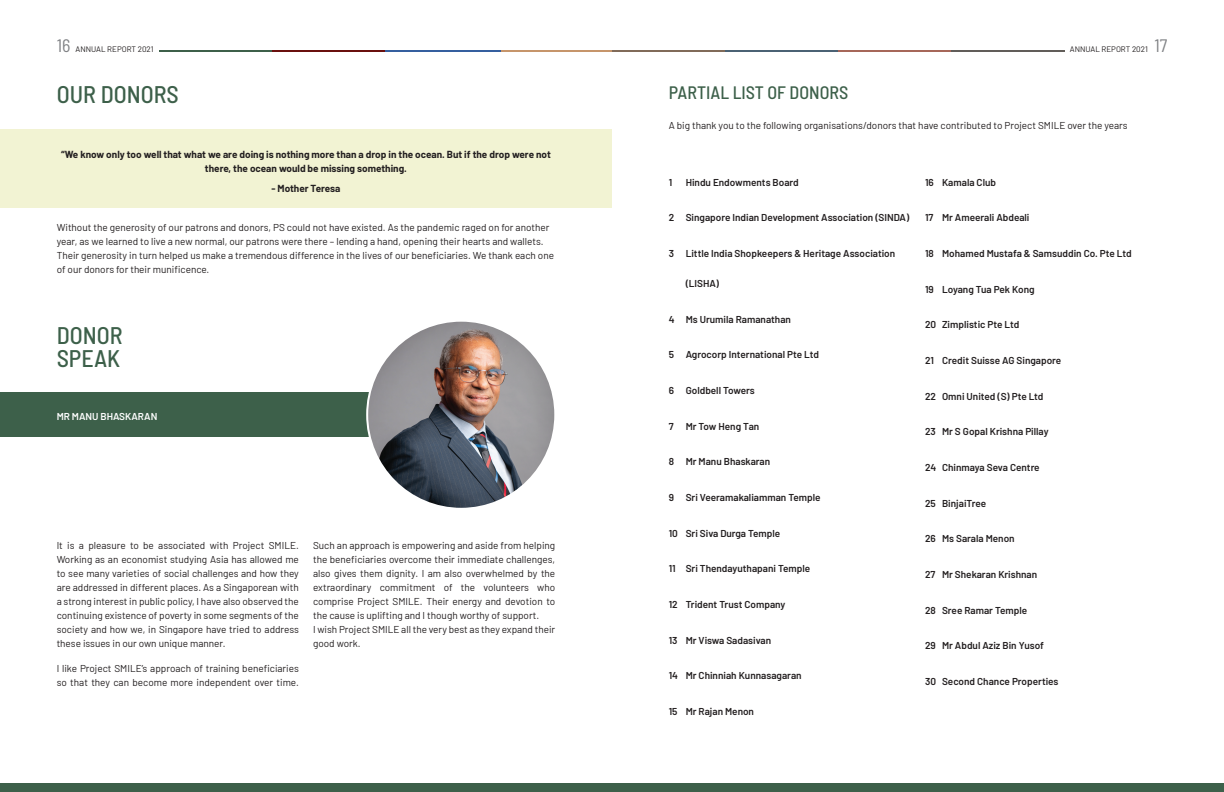
<style>
.page{position:relative;width:1224px;height:792px;background:#fff}
.page>*{position:absolute;margin:0;border:0;box-sizing:border-box;transform-origin:0 0}
.t1{font:500 semi-condensed 24px/23px "Barlow";color:#3d604a}
.t2{font:500 semi-condensed 18px "Barlow";color:#3d604a}
.t3{font:semi-condensed 18px "Barlow";color:#808285}
.t4{font:10px/14px "Barlow";color:#231f20}
.t5{font:600 10px "Barlow";color:#231f20}
.t6{font:700 10px/14px "Barlow";color:#231f20;text-align:center}
.t7{font:600 10px "Barlow";color:#fff}
.t8{font:8px "Barlow";color:#231f20}
</style>
<div class="page">
<hr style="left:159px;top:50px;width:113px;height:2px;background:#3d604a">
<hr style="left:272px;top:50px;width:114px;height:2px;background:#6a100e">
<hr style="left:501px;top:50px;width:111px;height:2px;background:#c6956b">
<hr style="left:386px;top:50px;width:115px;height:2px;background:#355f9f">
<hr style="left:612px;top:50px;width:113px;height:2px;background:#816b59">
<hr style="left:725px;top:50px;width:113px;height:2px;background:#4b6274">
<hr style="left:838px;top:50px;width:114px;height:2px;background:#a66759">
<hr style="left:952px;top:50px;width:113px;height:2px;background:#615d59">
<div style="left:0;top:129px;width:612px;height:79px;background:#f2f3d3"></div>
<div style="left:0;top:393px;width:402px;height:44px;background:#3d604a"></div>
<img style="left:367px;top:321px;width:188px;height:188px;border-radius:94px">
<div style="left:0;top:783px;width:1224px;height:9px;background:#3d604a"></div>
<h2 class="t3" style="left:57px;top:34px;width:15px">16</h2>
<p class="t8" style="left:76px;top:43px;width:79px">ANNUAL REPORT 2021</p>
<p class="t8" style="left:1070px;top:43px;width:79px">ANNUAL REPORT 2021</p>
<h2 class="t3" style="left:1154px;top:34px;width:14px">17</h2>
<h1 class="t1" style="left:57px;top:82px;width:124px">OUR DONORS</h1>
<h2 class="t2" style="left:669px;top:81px;width:181px">PARTIAL LIST OF DONORS</h2>
<p class="t6" style="left:61px;top:147px;width:491px">“We know only too well that what we are doing is nothing more than a drop in the ocean. But if the drop were not there, the ocean would be missing something.</p>
<p class="t6" style="left:271px;top:181px;width:71px">- Mother Teresa</p>
<p class="t4" style="left:57px;top:220px;width:499px">Without the generosity of our patrons and donors, PS could not have existed. As the pandemic raged on for another year, as we learned to live a new normal, our patrons were there – lending a hand, opening their hearts and wallets.<br>Their generosity in turn helped us make a tremendous difference in the lives of our beneficiaries. We thank each one of our donors for their munificence.</p>
<h1 class="t1" style="left:57px;top:323px;width:67px">DONOR<br>SPEAK</h1>
<p class="t7" style="left:57px;top:409px;width:102px">MR MANU BHASKARAN</p>
<p class="t4" style="left:57px;top:537px;width:244px;text-align:justify">It is a pleasure to be associated with Project SMILE.<br>Working as an economist studying Asia has allowed me to see many varieties of social challenges and how they are addressed in different places. As a Singaporean with a strong interest in public policy, I have also observed the continuing existence of poverty in some segments of the society and how we, in Singapore have tried to address these issues in our own unique manner.</p>
<p class="t4" style="left:57px;top:661px;width:244px">I like Project SMILE’s approach of training beneficiaries so that they can become more independent over time.</p>
<p class="t4" style="left:313px;top:537px;width:244px">Such an approach is empowering and aside from helping the beneficiaries overcome their immediate challenges, also gives them dignity. I am also overwhelmed by the extraordinary commitment of the volunteers who comprise Project SMILE. Their energy and devotion to the cause is uplifting and I though worthy of support.<br>I wish Project SMILE all the very best as they expand their good work.</p>
<p class="t4" style="left:669px;top:117px;width:461px">A big thank you to the following organisations/donors that have contributed to Project SMILE over the years</p>
<p class="t5" style="left:669px;top:175px;width:5px">1</p>
<p class="t5" style="left:686px;top:175px;width:115px">Hindu Endowments Board</p>
<p class="t5" style="left:669px;top:210px;width:242px">2 Singapore Indian Development Association (SINDA)</p>
<p class="t5" style="left:669px;top:246px;width:228px">3 Little India Shopkeepers &amp; Heritage Association</p>
<p class="t5" style="left:686px;top:276px;width:35px">(LISHA)</p>
<p class="t5" style="left:669px;top:312px;width:124px">4 Ms Urumila Ramanathan</p>
<p class="t5" style="left:669px;top:347px;width:152px">5 Agrocorp International Pte Ltd</p>
<p class="t5" style="left:669px;top:383px;width:88px">6 Goldbell Towers</p>
<p class="t5" style="left:669px;top:419px;width:92px">7 Mr Tow Heng Tan</p>
<p class="t5" style="left:669px;top:454px;width:103px">8 Mr Manu Bhaskaran</p>
<p class="t5" style="left:669px;top:490px;width:153px">9 Sri Veeramakaliamman Temple</p>
<p class="t5" style="left:669px;top:526px;width:113px">10 Sri Siva Durga Temple</p>
<p class="t5" style="left:669px;top:562px;width:143px">11 Sri Thendayuthapani Temple</p>
<p class="t5" style="left:669px;top:597px;width:118px">12 Trident Trust Company</p>
<p class="t5" style="left:669px;top:633px;width:104px">13 Mr Viswa Sadasivan</p>
<p class="t5" style="left:669px;top:669px;width:135px">14 Mr Chinniah Kunnasagaran</p>
<p class="t5" style="left:669px;top:704px;width:87px">15 Mr Rajan Menon</p>
<p class="t5" style="left:925px;top:175px;width:73px">16 Kamala Club</p>
<p class="t5" style="left:925px;top:210px;width:106px">17 Mr Ameerali Abdeali</p>
<p class="t5" style="left:925px;top:246px;width:208px">18 Mohamed Mustafa &amp; Samsuddin Co. Pte Ltd</p>
<p class="t5" style="left:925px;top:282px;width:111px">19 Loyang Tua Pek Kong</p>
<p class="t5" style="left:925px;top:317px;width:96px">20 Zimplistic Pte Ltd</p>
<p class="t5" style="left:925px;top:353px;width:138px">21 Credit Suisse AG Singapore</p>
<p class="t5" style="left:925px;top:389px;width:120px">22 Omni United (S) Pte Ltd</p>
<p class="t5" style="left:925px;top:425px;width:125px">23 Mr S Gopal Krishna Pillay</p>
<p class="t5" style="left:925px;top:460px;width:116px">24 Chinmaya Seva Centre</p>
<p class="t5" style="left:925px;top:496px;width:63px">25 BinjaiTree</p>
<p class="t5" style="left:925px;top:532px;width:91px">26 Ms Sarala Menon</p>
<p class="t5" style="left:925px;top:567px;width:114px">27 Mr Shekaran Krishnan</p>
<p class="t5" style="left:925px;top:603px;width:104px">28 Sree Ramar Temple</p>
<p class="t5" style="left:925px;top:639px;width:120px">29 Mr Abdul Aziz Bin Yusof</p>
<p class="t5" style="left:925px;top:674px;width:135px">30 Second Chance Properties</p>
</div>
